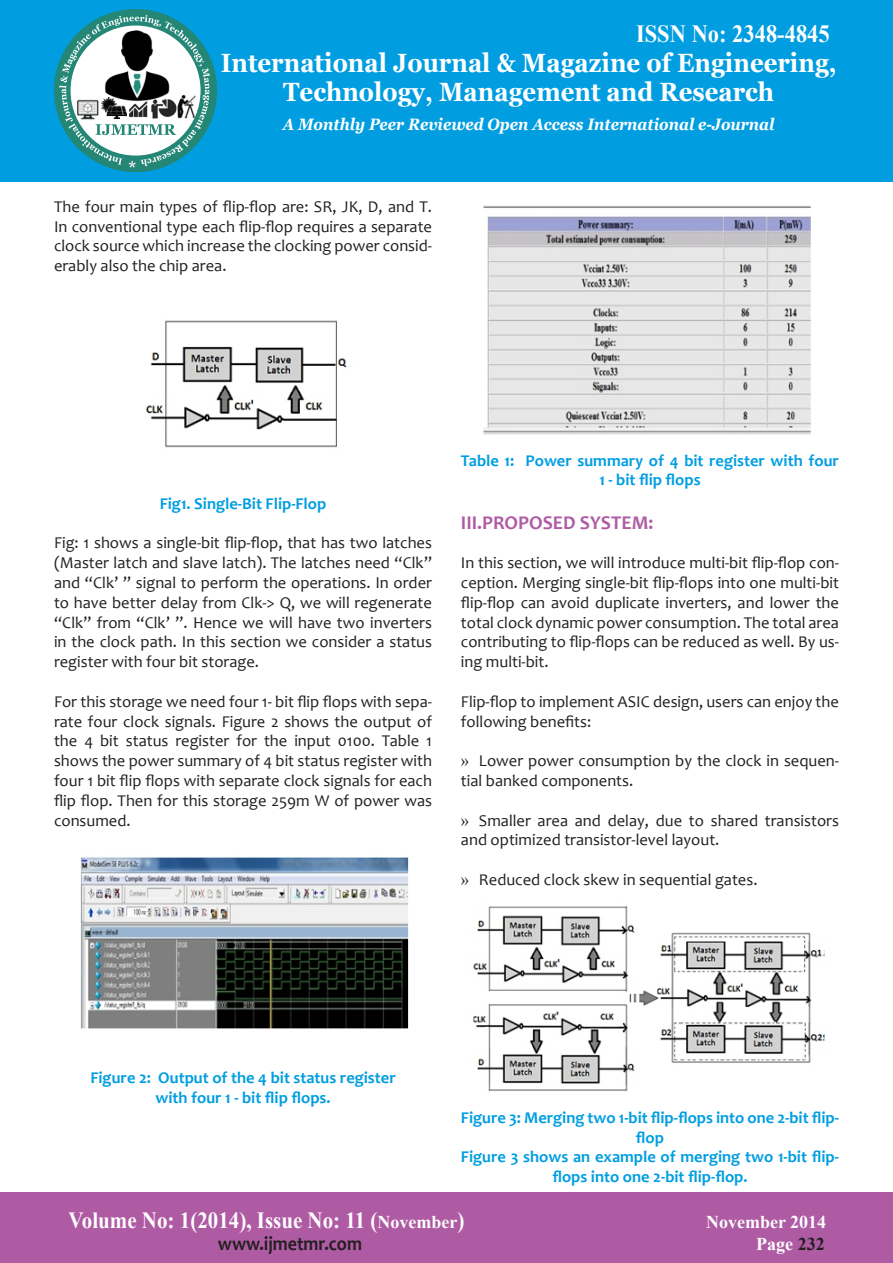
<style>
.page{position:relative;width:893px;height:1263px;background:#fff}
.page>*{position:absolute;margin:0;border:0;box-sizing:border-box;transform-origin:0 0}
.t1{font:700 26.4px "Georgia";color:#fff;scale:.91 1}
.t2{font:700 24.75px "Times New Roman";color:#fff;scale:.91 1}
.t3{font:700 23.1px "Times New Roman";color:#fff;scale:.91 1}
.t4{font:700 19.8px "Candara";color:#231f20;scale:.91 1}
.t5{font:700 19.5px "Candara";color:#af5ba4}
.t6{font:700 18px "Times New Roman";color:#fff}
.t7{font:16.5px/19.8px "Candara";color:#231f20;text-align:justify}
.t8{font:700 16.5px/19.8px "Candara";color:#009ee1;text-align:center}
.t9{font:italic 700 16.5px "Georgia";color:#fff;scale:.91 1}
.s1{font-family:"Times New Roman"}
.s2{font-size:18px}
.s3{color:#231f20}
</style>
<div class="page">
<div style="left:0;top:1193px;width:893px;height:70px;background:#af5ba4"></div>
<div style="left:0;top:0;width:893px;height:182px;background:#009ee1"></div>
<div style="left:54px;top:9px;width:163px;height:163px;background:#248675;border-radius:50%"></div>
<svg style="left:59px;top:15px;width:151px;height:153px"></svg>
<img style="left:150px;top:97px;width:27px;height:23px">
<img style="left:177px;top:94px;width:21px;height:26px">
<img style="left:102px;top:30px;width:72px;height:73px">
<img style="left:75px;top:99px;width:25px;height:21px">
<img style="left:102px;top:97px;width:25px;height:21px">
<img style="left:145px;top:320px;width:205px;height:128px">
<img style="left:81px;top:857px;width:327px;height:172px">
<img style="left:483px;top:205px;width:328px;height:230px">
<img style="left:473px;top:906px;width:352px;height:185px">
<p class="t2" style="left:636px;top:16px;width:214px">ISSN No: 2348-4845</p>
<p class="t1" style="left:221px;top:46px;width:678px">International Journal &amp; Magazine of Engineering,</p>
<p class="t1" style="left:283px;top:75px;width:541px">Technology, Management and Research</p>
<p class="t9" style="left:283px;top:113px;width:542px">A Monthly Peer Reviewed Open Access International e-Journal</p>
<p class="t7" style="left:54px;top:196px;width:380px">The four main types of flip-flop are: SR, JK, D, and T.<br>In conventional type each flip-flop requires a separate clock source which increase the clocking power consid&shy;erably also the chip area.</p>
<p class="t8" style="left:160px;top:493px;width:168px">Fig1. Single-Bit Flip-Flop</p>
<p class="t7" style="left:54px;top:533px;width:380px">Fig: 1 shows a single-bit flip-flop, that has two latches (Master latch and slave latch). The latches need “Clk” and “Clk’ ” signal to perform the operations. In order to have better delay from Clk-&gt; Q, we will regenerate “Clk” from “Clk’ ”. Hence we will have two inverters in the clock path. In this section we consider a status register with four bit storage.</p>
<p class="t7" style="left:54px;top:691px;width:380px">For this storage we need four 1- bit flip flops with sepa&shy;rate four clock signals. Figure 2 shows the output of the 4 bit status register for the input 0100. Table 1 shows the power summary of 4 bit status register with four 1 bit flip flops with separate clock signals for each flip flop. Then for this storage 259m W of power was consumed.</p>
<p class="t8" style="left:461px;top:450px;width:379px">Table 1: Power summary of 4 bit register with four<br>1 - bit flip flops</p>
<p class="t5" style="left:461px;top:510px;width:194px">III.PROPOSED SYSTEM:</p>
<p class="t7" style="left:461px;top:553px;width:380px">In this section, we will introduce multi-bit flip-flop con&shy;ception. Merging single-bit flip-flops into one multi-bit flip-flop can avoid duplicate inverters, and lower the total clock dynamic power consumption. The total area contributing to flip-flops can be reduced as well. By us&shy;ing multi-bit.</p>
<p class="t7" style="left:461px;top:691px;width:379px">Flip-flop to implement ASIC design, users can enjoy the following benefits:</p>
<p class="t7" style="left:461px;top:751px;width:380px"><span class="s1">»</span> Lower power consumption by the clock in sequen&shy;tial banked components.</p>
<p class="t7" style="left:461px;top:810px;width:380px"><span class="s1">»</span> Smaller area and delay, due to shared transistors and optimized transistor-level layout.</p>
<p class="t7" style="left:461px;top:870px;width:298px"><span class="s1">»</span> Reduced clock skew in sequential gates.</p>
<p class="t8" style="left:90px;top:1067px;width:307px">Figure 2: Output of the 4 bit status register</p>
<p class="t8" style="left:155px;top:1087px;width:177px">with four 1 - bit flip flops.</p>
<p class="t8" style="left:461px;top:1107px;width:379px">Figure 3: Merging two 1-bit flip-flops into one 2-bit flip&shy;flop</p>
<p class="t8" style="left:461px;top:1147px;width:379px">Figure 3 shows an example of merging two 1-bit flip&shy;flops into one 2-bit flip-flop.</p>
<p class="t3" style="left:69px;top:1204px;width:437px">Volume No: 1(2014), Issue No: 11 (<span class="s2">November</span>)</p>
<p class="t6" style="left:706px;top:1210px;width:122px">November 2014</p>
<p class="t4" style="left:218px;top:1231px;width:160px">www.ijmetmr.com</p>
<p class="t6" style="left:756px;top:1231px;width:70px">Page <span class="s3">232</span></p>
</div>
